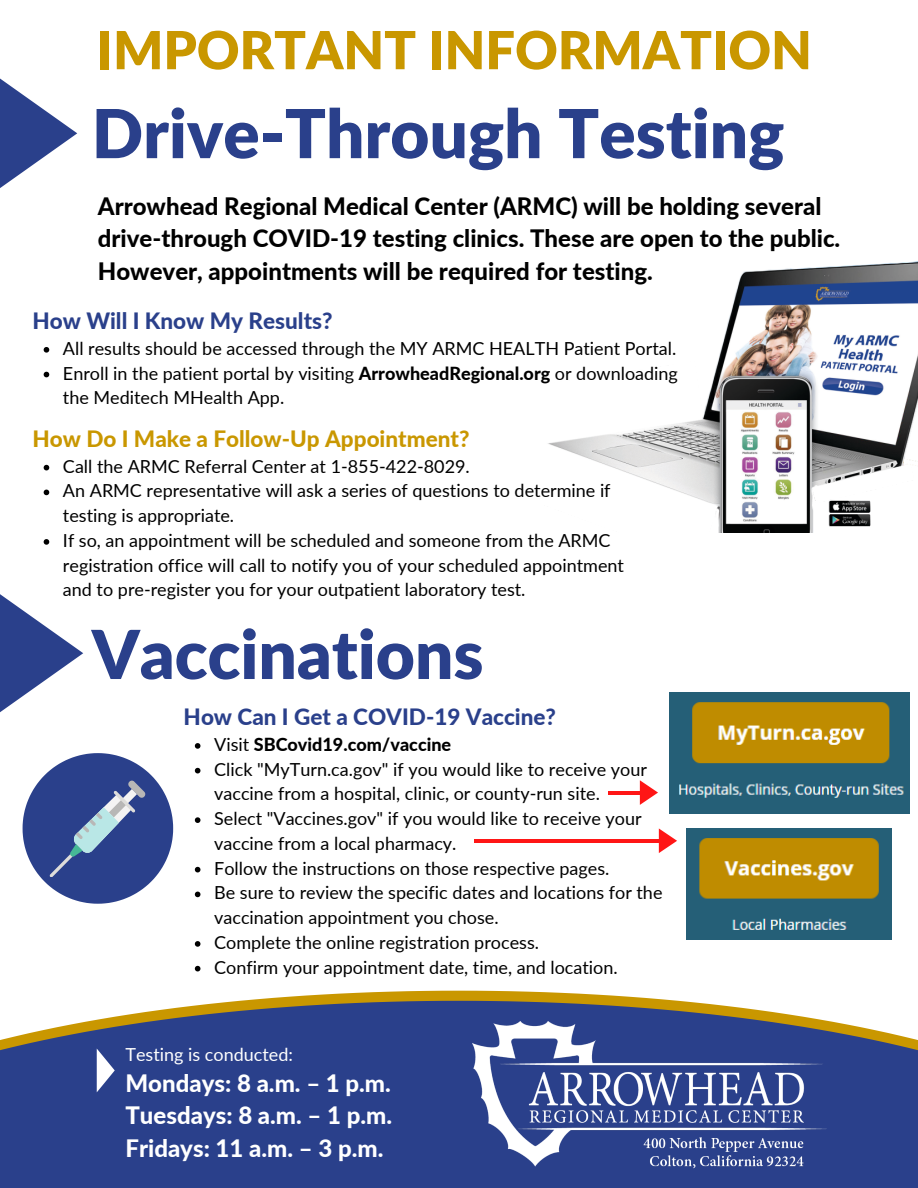
<style>
.page{position:relative;width:918px;height:1188px;background:#fff}
.page>*{position:absolute;margin:0;border:0;box-sizing:border-box;transform-origin:0 0}
.t1{font:900 67.5px "Lato";color:#2a408b}
.t2{font:900 52.5px "Lato";color:#c99700}
.t3{font:800 24px "Lato";color:#000}
.t4{font:800 24px "Lato";color:#fff}
.t5{font:800 22.5px "Lato";color:#2a408b}
.t6{font:800 22.5px "Lato";color:#c99700}
.t7{font:18px/24.8px "Lato";color:#000}
.t8{font:800 18px "Lato";color:#000}
.t9{font:18px "Lato";color:#fff}
.s1{font-weight:800}
.s2{font-weight:400}
</style>
<div class="page">
<svg style="left:0;top:78px;width:77px;height:110px"></svg>
<svg style="left:238px;top:991px;width:442px;height:10px;fill:#c99700"></svg>
<svg style="left:0;top:1001px;width:918px;height:187px;background:#40518b"></svg>
<svg style="left:97px;top:1049px;width:18px;height:43px"></svg>
<img style="left:548px;top:261px;width:370px;height:272px">
<svg style="left:195px;top:743px;width:5px;height:6px"></svg>
<svg style="left:195px;top:768px;width:5px;height:5px"></svg>
<svg style="left:195px;top:817px;width:5px;height:6px"></svg>
<svg style="left:195px;top:867px;width:5px;height:5px"></svg>
<svg style="left:195px;top:892px;width:5px;height:5px"></svg>
<svg style="left:195px;top:941px;width:5px;height:6px"></svg>
<svg style="left:195px;top:966px;width:5px;height:5px"></svg>
<svg style="left:23px;top:753px;width:150px;height:151px"></svg>
<svg style="left:44px;top:465px;width:5px;height:5px"></svg>
<svg style="left:44px;top:490px;width:5px;height:5px"></svg>
<svg style="left:44px;top:539px;width:5px;height:6px"></svg>
<hr style="left:609px;top:791px;width:35px;height:3px;background:#ff1616">
<svg style="left:640px;top:780px;width:18px;height:25px"></svg>
<svg style="left:0;top:594px;width:83px;height:118px"></svg>
<img style="left:473px;top:1022px;width:353px;height:149px">
<img style="left:669px;top:693px;width:241px;height:120px">
<img style="left:687px;top:828px;width:205px;height:112px">
<svg style="left:44px;top:347px;width:5px;height:6px"></svg>
<svg style="left:44px;top:372px;width:5px;height:5px"></svg>
<hr style="left:475px;top:839px;width:188px;height:4px;background:#ff1616">
<svg style="left:659px;top:828px;width:18px;height:25px"></svg>
<p class="t2" style="left:97px;top:17px;width:717px">IMPORTANT INFORMATION</p>
<p class="t1" style="left:92px;top:92px;width:694px">Drive-Through Testing</p>
<p class="t3" style="left:98px;top:191px;width:725px">Arrowhead Regional Medical Center (ARMC) will be holding several</p>
<p class="t3" style="left:98px;top:224px;width:744px">drive-through COVID-19 testing clinics. These are open to the public.</p>
<p class="t3" style="left:98px;top:256px;width:557px">However, appointments will be required for testing.</p>
<p class="t5" style="left:32px;top:307px;width:302px">How Will I Know My Results?</p>
<p class="t7" style="left:63px;top:336px;width:615px">All results should be accessed through the MY ARMC HEALTH Patient Portal.</p>
<p class="t7" style="left:63px;top:360px;width:617px">Enroll in the patient portal by visiting <span class="s1">ArrowheadRegional.org</span> or downloading the Meditech MHealth App.</p>
<p class="t6" style="left:32px;top:425px;width:439px">How Do I Make a Follow-Up Appointment?</p>
<p class="t7" style="left:63px;top:453px;width:408px">Call the ARMC Referral Center at 1-855-422-8029.</p>
<p class="t7" style="left:63px;top:478px;width:549px">An ARMC representative will ask a series of questions to determine if testing is appropriate.</p>
<p class="t7" style="left:63px;top:528px;width:563px">If so, an appointment will be scheduled and someone from the ARMC registration office will call to notify you of your scheduled appointment and to pre-register you for your outpatient laboratory test.</p>
<p class="t1" style="left:92px;top:612px;width:393px">Vaccinations</p>
<p class="t5" style="left:184px;top:703px;width:374px">How Can I Get a COVID-19 Vaccine?</p>
<p class="t8" style="left:214px;top:733px;width:239px"><span class="s2">Visit</span> SBCovid19.com/vaccine</p>
<p class="t7" style="left:214px;top:756px;width:434px">Click "MyTurn.ca.gov" if you would like to receive your vaccine from a hospital, clinic, or county-run site.</p>
<p class="t7" style="left:214px;top:806px;width:429px">Select "Vaccines.gov" if you would like to receive your vaccine from a local pharmacy.</p>
<p class="t7" style="left:214px;top:855px;width:397px">Follow the instructions on those respective pages.</p>
<p class="t7" style="left:214px;top:880px;width:450px">Be sure to review the specific dates and locations for the vaccination appointment you chose.</p>
<p class="t7" style="left:214px;top:930px;width:326px">Complete the online registration process.</p>
<p class="t7" style="left:214px;top:954px;width:405px">Confirm your appointment date, time, and location.</p>
<p class="t9" style="left:125px;top:1044px;width:169px">Testing is conducted:</p>
<p class="t4" style="left:125px;top:1068px;width:267px">Mondays: 8 a.m. – 1 p.m.</p>
<p class="t4" style="left:125px;top:1101px;width:268px">Tuesdays: 8 a.m. – 1 p.m.</p>
<p class="t4" style="left:125px;top:1133px;width:259px">Fridays: 11 a.m. – 3 p.m.</p>
</div>
